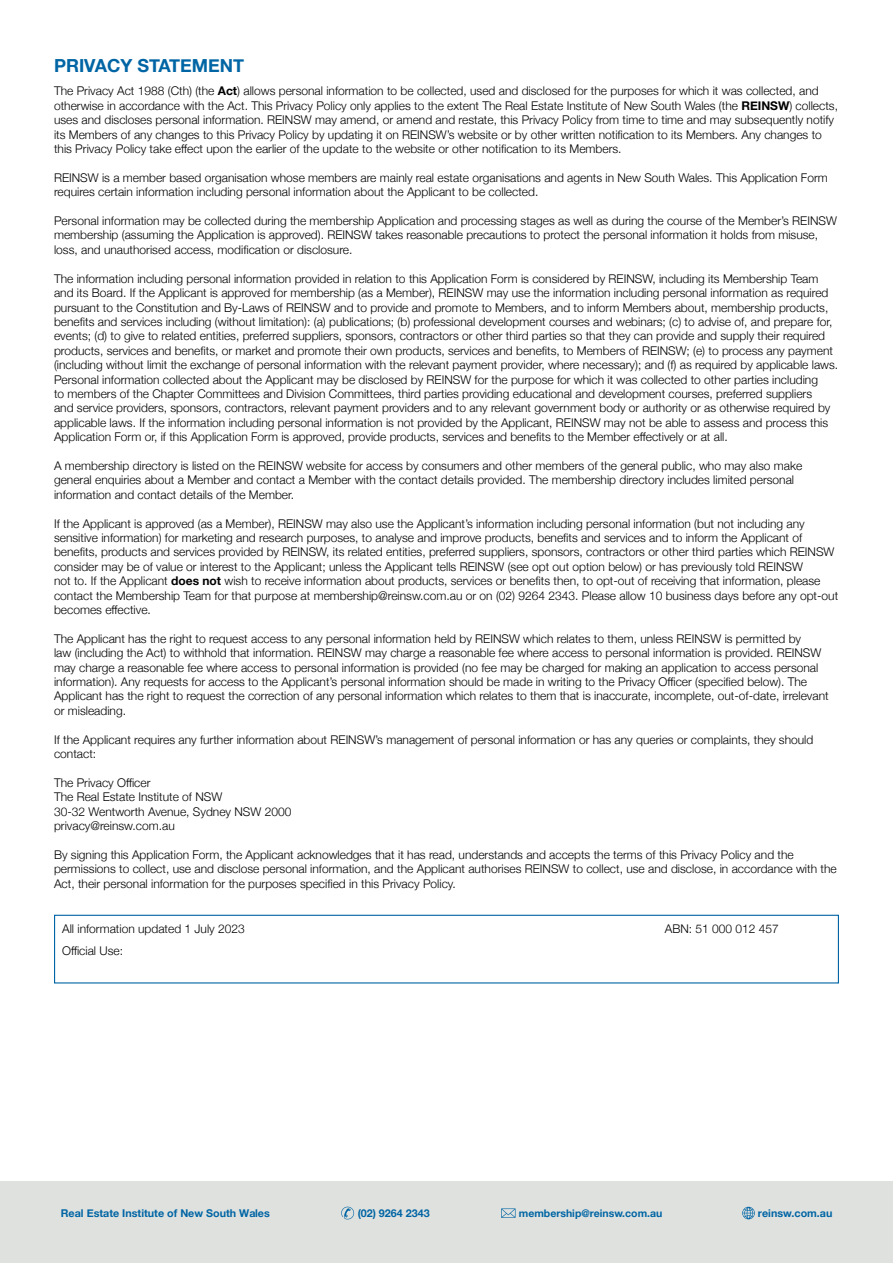
<style>
.page{position:relative;width:893px;height:1263px;background:#fff}
.page>*{position:absolute;margin:0;border:0;box-sizing:border-box;transform-origin:0 0}
.t1{font:700 18px "Helvetica Neue";color:#0065a4}
.t2{font:300 12px/14.4px "Helvetica Neue";color:#000}
.t3{font:700 10.8px "Helvetica Neue";color:#0065a4}
.t4{font:700 10.5px "Helvetica Neue";color:#0065a4}
.s1{font-weight:700}
</style>
<div class="page">
<div style="left:0;top:1182px;width:893px;height:81px;background:#dfe1df"></div>
<svg style="left:341px;top:1207px;width:13px;height:12px"></svg>
<svg style="left:501px;top:1208px;width:14px;height:10px"></svg>
<svg style="left:742px;top:1207px;width:13px;height:12px"></svg>
<div style="left:54px;top:915px;width:785px;height:68px;border:1px solid #0065a4"></div>
<h1 class="t1" style="left:54px;top:51px;width:192px">PRIVACY STATEMENT</h1>
<p class="t2" style="left:54px;top:83px;width:785px">The Privacy Act 1988 (Cth) (the <span class="s1">Act</span>) allows personal information to be collected, used and disclosed for the purposes for which it was collected, and otherwise in accordance with the Act. This Privacy Policy only applies to the extent The Real Estate Institute of New South Wales (the <span class="s1">REINSW</span>) collects, uses and discloses personal information. REINSW may amend, or amend and restate, this Privacy Policy from time to time and may subsequently notify its Members of any changes to this Privacy Policy by updating it on REINSW’s website or by other written notification to its Members. Any changes to this Privacy Policy take effect upon the earlier of the update to the website or other notification to its Members.</p>
<p class="t2" style="left:54px;top:170px;width:775px">REINSW is a member based organisation whose members are mainly real estate organisations and agents in New South Wales. This Application Form requires certain information including personal information about the Applicant to be collected.</p>
<p class="t2" style="left:54px;top:213px;width:784px">Personal information may be collected during the membership Application and processing stages as well as during the course of the Member’s REINSW membership (assuming the Application is approved). REINSW takes reasonable precautions to protect the personal information it holds from misuse, loss, and unauthorised access, modification or disclosure.</p>
<p class="t2" style="left:54px;top:270px;width:786px">The information including personal information provided in relation to this Application Form is considered by REINSW, including its Membership Team and its Board. If the Applicant is approved for membership (as a Member), REINSW may use the information including personal information as required pursuant to the Constitution and By-Laws of REINSW and to provide and promote to Members, and to inform Members about, membership products, benefits and services including (without limitation): (a) publications; (b) professional development courses and webinars; (c) to advise of, and prepare for, events; (d) to give to related entities, preferred suppliers, sponsors, contractors or other third parties so that they can provide and supply their required products, services and benefits, or market and promote their own products, services and benefits, to Members of REINSW; (e) to process any payment (including without limit the exchange of personal information with the relevant payment provider, where necessary); and (f) as required by applicable laws.<br>Personal information collected about the Applicant may be disclosed by REINSW for the purpose for which it was collected to other parties including<br>to members of the Chapter Committees and Division Committees, third parties providing educational and development courses, preferred suppliers<br>and service providers, sponsors, contractors, relevant payment providers and to any relevant government body or authority or as otherwise required by applicable laws. If the information including personal information is not provided by the Applicant, REINSW may not be able to assess and process this Application Form or, if this Application Form is approved, provide products, services and benefits to the Member effectively or at all.</p>
<p class="t2" style="left:54px;top:458px;width:750px">A membership directory is listed on the REINSW website for access by consumers and other members of the general public, who may also make general enquiries about a Member and contact a Member with the contact details provided. The membership directory includes limited personal information and contact details of the Member.</p>
<p class="t2" style="left:54px;top:515px;width:786px">If the Applicant is approved (as a Member), REINSW may also use the Applicant’s information including personal information (but not including any sensitive information) for marketing and research purposes, to analyse and improve products, benefits and services and to inform the Applicant of benefits, products and services provided by REINSW, its related entities, preferred suppliers, sponsors, contractors or other third parties which REINSW consider may be of value or interest to the Applicant; unless the Applicant tells REINSW (see opt out option below) or has previously told REINSW<br>not to. If the Applicant <span class="s1">does not</span> wish to receive information about products, services or benefits then, to opt-out of receiving that information, please contact the Membership Team for that purpose at membership@reinsw.com.au or on (02) 9264 2343. Please allow 10 business days before any opt-out becomes effective.</p>
<p class="t2" style="left:54px;top:630px;width:776px">The Applicant has the right to request access to any personal information held by REINSW which relates to them, unless REINSW is permitted by<br>law (including the Act) to withhold that information. REINSW may charge a reasonable fee where access to personal information is provided. REINSW may charge a reasonable fee where access to personal information is provided (no fee may be charged for making an application to access personal information). Any requests for access to the Applicant’s personal information should be made in writing to the Privacy Officer (specified below). The Applicant has the right to request the correction of any personal information which relates to them that is inaccurate, incomplete, out-of-date, irrelevant or misleading.</p>
<p class="t2" style="left:54px;top:731px;width:761px">If the Applicant requires any further information about REINSW’s management of personal information or has any queries or complaints, they should contact:</p>
<p class="t2" style="left:54px;top:774px;width:239px">The Privacy Officer<br>The Real Estate Institute of NSW<br>30-32 Wentworth Avenue, Sydney NSW 2000 privacy@reinsw.com.au</p>
<p class="t2" style="left:54px;top:846px;width:784px">By signing this Application Form, the Applicant acknowledges that it has read, understands and accepts the terms of this Privacy Policy and the permissions to collect, use and disclose personal information, and the Applicant authorises REINSW to collect, use and disclose, in accordance with the<br>Act, their personal information for the purposes specified in this Privacy Policy.</p>
<p class="t2" style="left:62px;top:921px;width:184px">All information updated 1 July 2023</p>
<p class="t2" style="left:665px;top:921px;width:116px">ABN: 51 000 012 457</p>
<p class="t2" style="left:62px;top:942px;width:62px">Official Use:</p>
<p class="t3" style="left:61px;top:1204px;width:210px">Real Estate Institute of New South Wales</p>
<p class="t3" style="left:358px;top:1205px;width:74px">(02) 9264 2343</p>
<p class="t4" style="left:519px;top:1205px;width:145px">membership@reinsw.com.au</p>
<p class="t3" style="left:758px;top:1204px;width:76px">reinsw.com.au</p>
</div>
